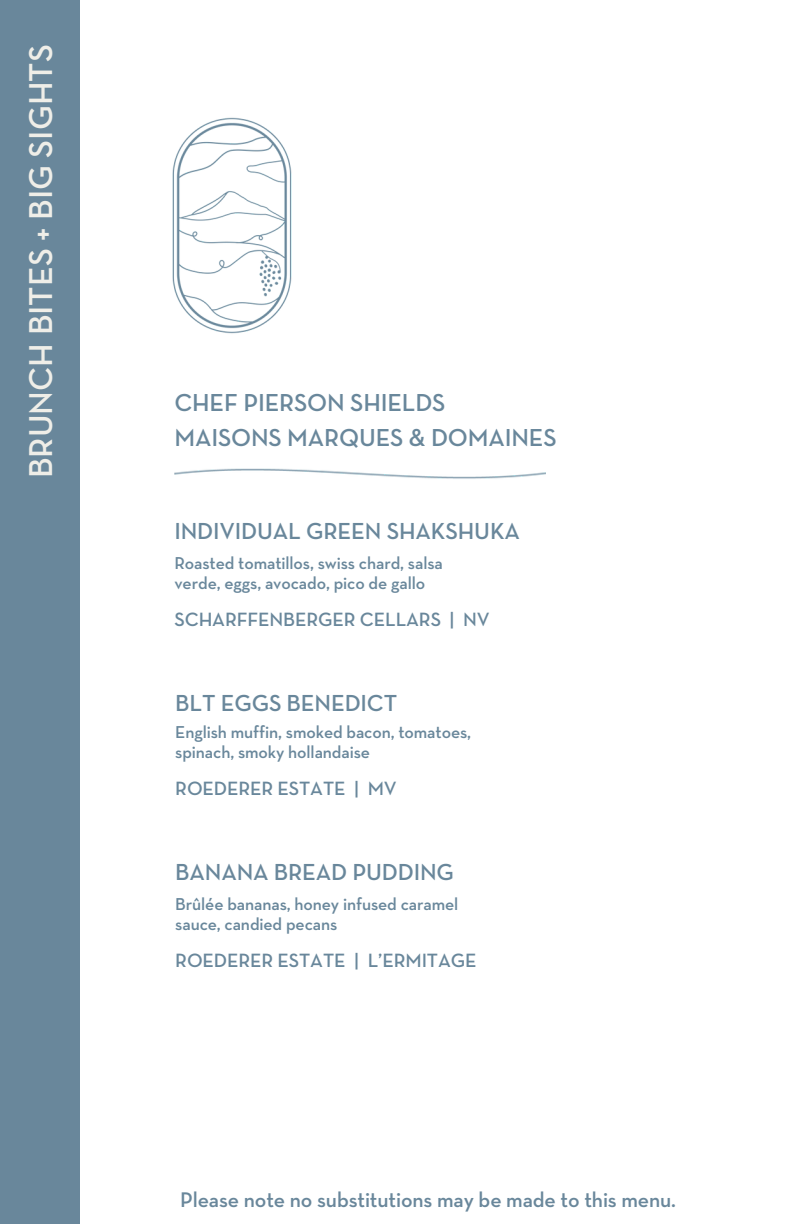
<style>
.page{position:relative;width:792px;height:1224px;background:#fff}
.page>*{position:absolute;margin:0;border:0;box-sizing:border-box;transform-origin:0 0}
.t1{font:600 33.6px "Neutraface Text";color:#efeee8}
.t2{font:600 25px/34.4px "Neutraface Text";letter-spacing:-.005em;color:#69879b}
.t3{font:600 23.6px "Neutraface Text";letter-spacing:-.005em;color:#69879b}
.t4{font:600 21.6px "Neutraface Text";letter-spacing:-.005em;color:#69879b}
.t5{font:600 19.6px "Neutraface Text";letter-spacing:-.01em;color:#69879b}
.t6{font:600 17.6px/20.4px "Neutraface Text";letter-spacing:-.005em;color:#69879b}
</style>
<div class="page">
<div style="left:0;top:0;width:79px;height:1224px;background:#69879b"></div>
<img style="left:172px;top:117px;width:120px;height:217px">
<img style="left:175px;top:468px;width:370px;height:11px">
<h1 class="t1" style="left:26px;top:478px;width:435px;rotate:-90deg">BRUNCH BITES + BIG SIGHTS</h1>
<h2 class="t2" style="left:174px;top:387px;width:384px">CHEF PIERSON SHIELDS<br>MAISONS MARQUES &amp; DOMAINES</h2>
<h3 class="t3" style="left:174px;top:521px;width:347px">INDIVIDUAL GREEN SHAKSHUKA</h3>
<p class="t6" style="left:174px;top:554px;width:270px">Roasted tomatillos, swiss chard, salsa verde, eggs, avocado, pico de gallo</p>
<p class="t5" style="left:174px;top:611px;width:317px">SCHARFFENBERGER CELLARS | NV</p>
<h3 class="t3" style="left:175px;top:693px;width:223px">BLT EGGS BENEDICT</h3>
<p class="t6" style="left:175px;top:722px;width:297px">English muffin, smoked bacon, tomatoes, spinach, smoky hollandaise</p>
<p class="t5" style="left:175px;top:779px;width:223px">ROEDERER ESTATE | MV</p>
<h3 class="t3" style="left:175px;top:862px;width:280px">BANANA BREAD PUDDING</h3>
<p class="t6" style="left:175px;top:895px;width:285px">Brûlée bananas, honey infused caramel sauce, candied pecans</p>
<p class="t5" style="left:175px;top:952px;width:303px">ROEDERER ESTATE | L’ERMITAGE</p>
<p class="t4" style="left:180px;top:1190px;width:497px">Please note no substitutions may be made to this menu.</p>
</div>
